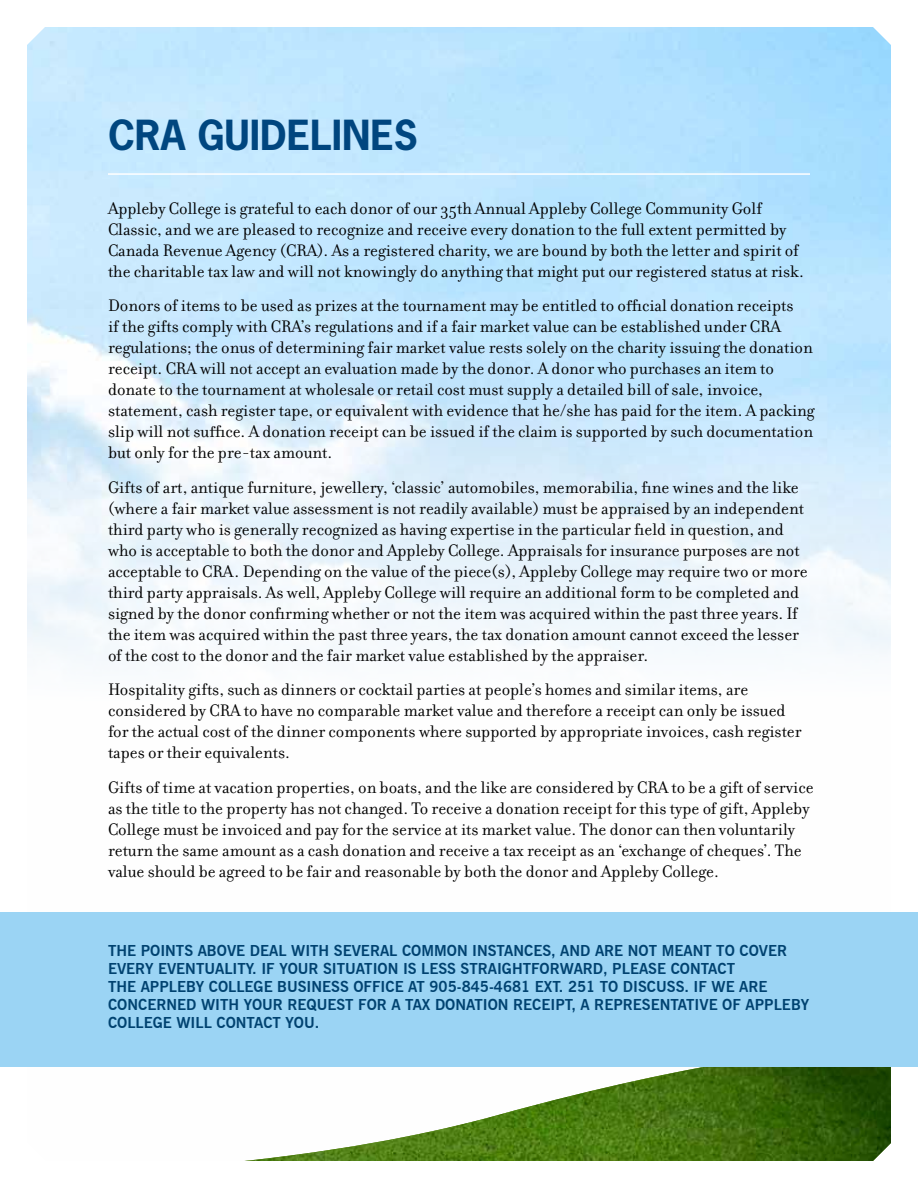
<style>
.page{position:relative;width:918px;height:1188px;background:#fff}
.page>*{position:absolute;margin:0;border:0;box-sizing:border-box;transform-origin:0 0}
.t1{font:700 39px "News Gothic Std";color:#00467f}
.t2{font:18px/21px "Filosofia OT";color:#000}
.t3{font:700 15px/18px "News Gothic BT";color:#004270}
</style>
<div class="page">
<img style="left:245px;top:1066px;width:646px;height:95px">
<div style="left:0;top:912px;width:918px;height:154px;background:#9bd4f4"></div>
<h1 class="t1" style="left:108px;top:110px;width:312px">CRA GUIDELINES</h1>
<p class="t2" style="left:108px;top:198px;width:698px">Appleby College is grateful to each donor of our 35th Annual Appleby College Community Golf Classic, and we are pleased to recognize and receive every donation to the full extent permitted by Canada Revenue Agency (CRA). As a registered charity, we are bound by both the letter and spirit of the charitable tax law and will not knowingly do anything that might put our registered status at risk.</p>
<p class="t2" style="left:108px;top:295px;width:708px">Donors of items to be used as prizes at the tournament may be entitled to official donation receipts<br>if the gifts comply with CRA’s regulations and if a fair market value can be established under CRA regulations; the onus of determining fair market value rests solely on the charity issuing the donation receipt. CRA will not accept an evaluation made by the donor. A donor who purchases an item to donate to the tournament at wholesale or retail cost must supply a detailed bill of sale, invoice, statement, cash register tape, or equivalent with evidence that he/she has paid for the item. A packing slip will not suffice. A donation receipt can be issued if the claim is supported by such documentation but only for the pre-tax amount.</p>
<p class="t2" style="left:108px;top:477px;width:701px">Gifts of art, antique furniture, jewellery, ‘classic’ automobiles, memorabilia, fine wines and the like (where a fair market value assessment is not readily available) must be appraised by an independent third party who is generally recognized as having expertise in the particular field in question, and who is acceptable to both the donor and Appleby College. Appraisals for insurance purposes are not acceptable to CRA. Depending on the value of the piece(s), Appleby College may require two or more third party appraisals. As well, Appleby College will require an additional form to be completed and signed by the donor confirming whether or not the item was acquired within the past three years. If the item was acquired within the past three years, the tax donation amount cannot exceed the lesser of the cost to the donor and the fair market value established by the appraiser.</p>
<p class="t2" style="left:108px;top:679px;width:695px">Hospitality gifts, such as dinners or cocktail parties at people’s homes and similar items, are considered by CRA to have no comparable market value and therefore a receipt can only be issued for the actual cost of the dinner components where supported by appropriate invoices, cash register tapes or their equivalents.</p>
<p class="t2" style="left:108px;top:777px;width:707px">Gifts of time at vacation properties, on boats, and the like are considered by CRA to be a gift of service as the title to the property has not changed. To receive a donation receipt for this type of gift, Appleby College must be invoiced and pay for the service at its market value. The donor can then voluntarily return the same amount as a cash donation and receive a tax receipt as an ‘exchange of cheques’. The value should be agreed to be fair and reasonable by both the donor and Appleby College.</p>
<p class="t3" style="left:108px;top:942px;width:703px">THE POINTS ABOVE DEAL WITH SEVERAL COMMON INSTANCES, AND ARE NOT MEANT TO COVER EVERY EVENTUALITY. IF YOUR SITUATION IS LESS STRAIGHTFORWARD, PLEASE CONTACT<br>THE APPLEBY COLLEGE BUSINESS OFFICE AT 905-845-4681 EXT. 251 TO DISCUSS. IF WE ARE CONCERNED WITH YOUR REQUEST FOR A TAX DONATION RECEIPT, A REPRESENTATIVE OF APPLEBY COLLEGE WILL CONTACT YOU.</p>
</div>
